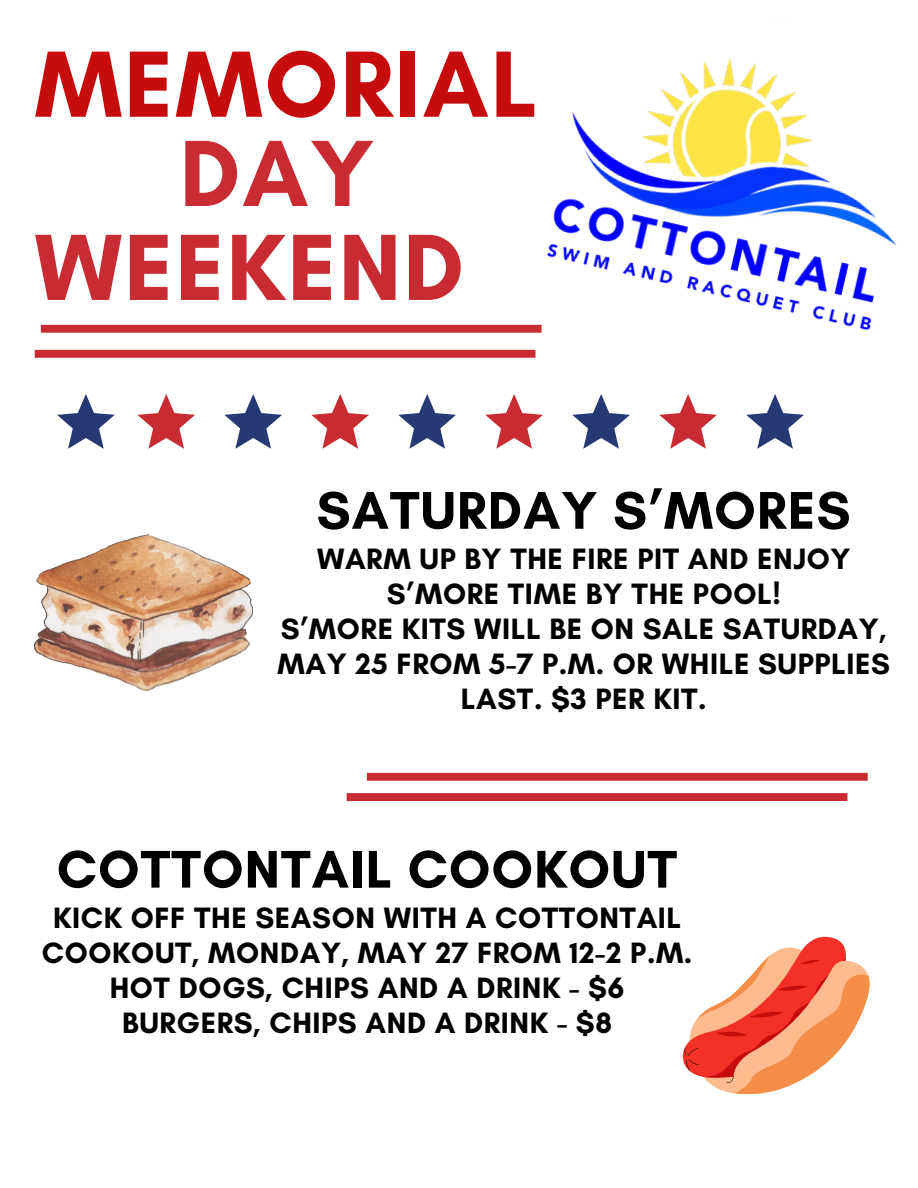
<style>
.page{position:relative;width:918px;height:1188px;background:#fff}
.page>*{position:absolute;margin:0;border:0;box-sizing:border-box;transform-origin:0 0}
.t1{font:700 95.85px "Glacial Indifference";letter-spacing:.02em;color:#c82c32}
.t2{font:700 95.85px "Glacial Indifference";letter-spacing:.02em;color:#c60c0c}
.t3{font:700 54px "Glacial Indifference";letter-spacing:.02em;color:#000}
.t4{font:700 30px/34.8px "Glacial Indifference";letter-spacing:.02em;color:#000;text-align:center}
</style>
<div class="page">
<svg style="left:224px;top:394px;width:58px;height:55px"></svg>
<svg style="left:57px;top:394px;width:57px;height:55px"></svg>
<svg style="left:137px;top:394px;width:58px;height:55px"></svg>
<div style="left:35px;top:350px;width:500px;height:8px;background:#c82c32"></div>
<div style="left:41px;top:325px;width:501px;height:8px;background:#c82c32"></div>
<img style="left:35px;top:535px;width:218px;height:155px">
<div style="left:347px;top:793px;width:500px;height:8px;background:#c82c32"></div>
<div style="left:367px;top:773px;width:501px;height:8px;background:#c82c32"></div>
<svg style="left:683px;top:936px;width:187px;height:159px"></svg>
<img style="left:506px;top:21px;width:391px;height:337px">
<svg style="left:398px;top:394px;width:58px;height:55px"></svg>
<svg style="left:311px;top:394px;width:58px;height:55px"></svg>
<svg style="left:485px;top:394px;width:58px;height:55px"></svg>
<svg style="left:572px;top:394px;width:58px;height:55px"></svg>
<svg style="left:659px;top:394px;width:58px;height:55px"></svg>
<svg style="left:746px;top:394px;width:58px;height:55px"></svg>
<p class="t2" style="left:35px;top:26px;width:504px">MEMORIAL</p>
<p class="t1" style="left:180px;top:115px;width:196px">DAY</p>
<p class="t1" style="left:35px;top:209px;width:431px">WEEKEND</p>
<h1 class="t3" style="left:317px;top:477px;width:535px">SATURDAY S’MORES</h1>
<h1 class="t4" style="left:317px;top:541px;width:535px">WARM UP BY THE FIRE PIT AND ENJOY<br>S’MORE TIME BY THE POOL!</h1>
<p class="t4" style="left:278px;top:611px;width:614px">S’MORE KITS WILL BE ON SALE SATURDAY,<br>MAY 25 FROM 5-7 P.M. OR WHILE SUPPLIES<br>LAST. $3 PER KIT.</p>
<p class="t3" style="left:57px;top:836px;width:622px">COTTONTAIL COOKOUT</p>
<p class="t4" style="left:42px;top:900px;width:652px">KICK OFF THE SEASON WITH A COTTONTAIL<br>COOKOUT, MONDAY, MAY 27 FROM 12-2 P.M.</p>
<p class="t4" style="left:110px;top:970px;width:516px">HOT DOGS, CHIPS AND A DRINK - $6</p>
<p class="t4" style="left:122px;top:1005px;width:491px">BURGERS, CHIPS AND A DRINK - $8</p>
</div>
